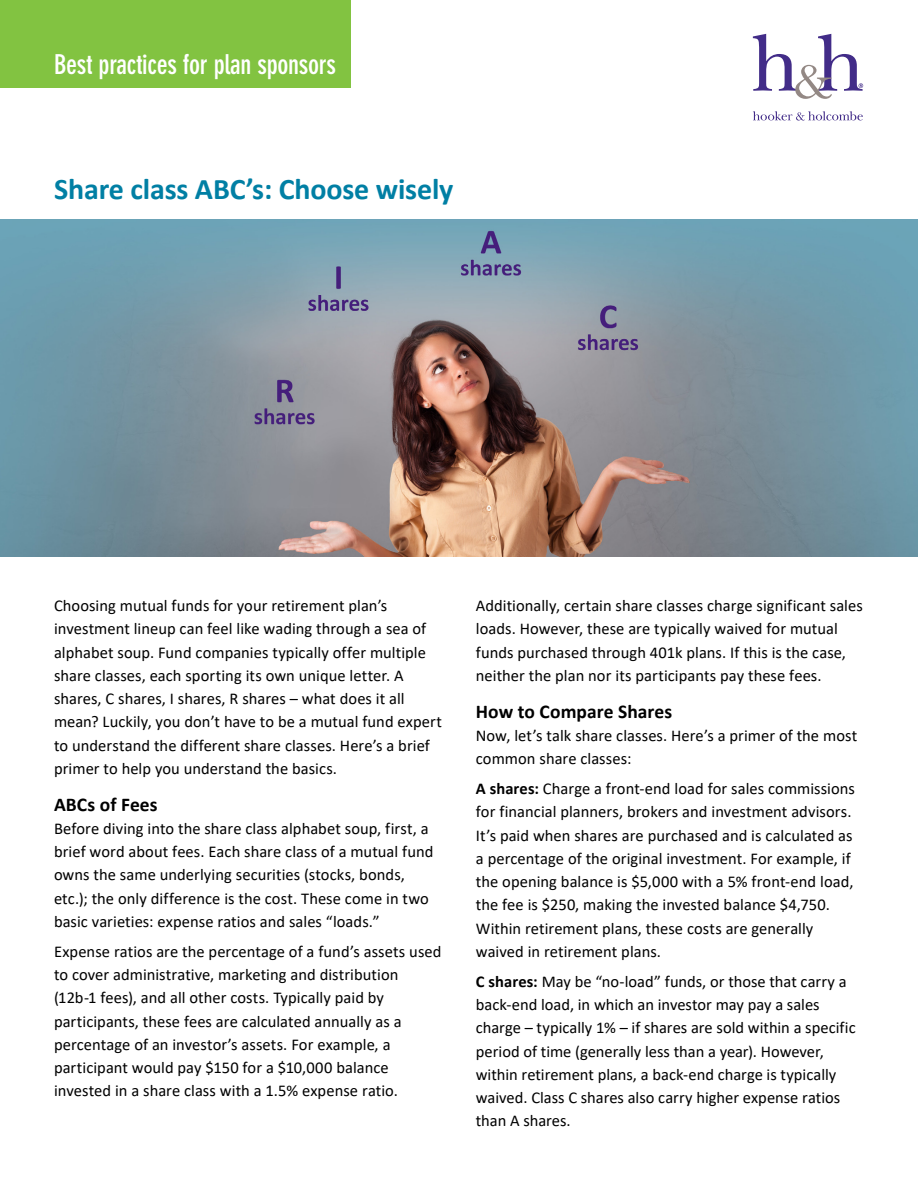
<style>
.page{position:relative;width:918px;height:1188px;background:#fff}
.page>*{position:absolute;margin:0;border:0;box-sizing:border-box;transform-origin:0 0}
.t1{font:700 30px "Calibri";letter-spacing:-.005em;color:#007fa4}
.t2{font:700 condensed 27px "DIN Neuzeit Grotesk Std";letter-spacing:-.01em;color:#fff}
.t3{font:700 19.5px "Calibri";letter-spacing:.005em;color:#000}
.t4{font:16.5px/23.2px "Calibri";color:#000}
.s1{font-weight:700}
</style>
<div class="page">
<img style="left:0;top:219px;width:918px;height:338px">
<div style="left:0;top:0;width:351px;height:88px;background:#82c341"></div>
<svg style="left:753px;top:111px;width:110px;height:10px"></svg>
<svg style="left:753px;top:34px;width:110px;height:65px"></svg>
<h2 class="t2" style="left:54px;top:49px;width:283px">Best practices for plan sponsors</h2>
<h1 class="t1" style="left:54px;top:168px;width:401px">Share class ABC’s: Choose wisely</h1>
<p class="t4" style="left:54px;top:594px;width:390px">Choosing mutual funds for your retirement plan’s investment lineup can feel like wading through a sea of alphabet soup. Fund companies typically offer multiple share classes, each sporting its own unique letter. A shares, C shares, I shares, R shares – what does it all mean? Luckily, you don’t have to be a mutual fund expert to understand the different share classes. Here’s a brief primer to help you understand the basics.</p>
<p class="t3" style="left:54px;top:790px;width:105px">ABCs of Fees</p>
<p class="t4" style="left:54px;top:816px;width:381px">Before diving into the share class alphabet soup, first, a brief word about fees. Each share class of a mutual fund owns the same underlying securities (stocks, bonds, etc.); the only difference is the cost. These come in two basic varieties: expense ratios and sales “loads.”</p>
<p class="t4" style="left:54px;top:939px;width:389px">Expense ratios are the percentage of a fund’s assets used to cover administrative, marketing and distribution (12b-1 fees), and all other costs. Typically paid by participants, these fees are calculated annually as a percentage of an investor’s assets. For example, a participant would pay $150 for a $10,000 balance invested in a share class with a 1.5% expense ratio.</p>
<p class="t4" style="left:476px;top:594px;width:388px">Additionally, certain share classes charge significant sales loads. However, these are typically waived for mutual funds purchased through 401k plans. If this is the case, neither the plan nor its participants pay these fees.</p>
<p class="t3" style="left:476px;top:697px;width:198px">How to Compare Shares</p>
<p class="t4" style="left:476px;top:723px;width:383px">Now, let’s talk share classes. Here’s a primer of the most common share classes:</p>
<p class="t4" style="left:476px;top:777px;width:381px"><span class="s1">A shares:</span> Charge a front-end load for sales commissions for financial planners, brokers and investment advisors.<br>It’s paid when shares are purchased and is calculated as a percentage of the original investment. For example, if the opening balance is $5,000 with a 5% front-end load, the fee is $250, making the invested balance $4,750.<br>Within retirement plans, these costs are generally waived in retirement plans.</p>
<p class="t4" style="left:476px;top:969px;width:381px"><span class="s1">C shares:</span> May be “no-load” funds, or those that carry a back-end load, in which an investor may pay a sales charge – typically 1% – if shares are sold within a specific period of time (generally less than a year). However, within retirement plans, a back-end charge is typically waived. Class C shares also carry higher expense ratios than A shares.</p>
</div>
